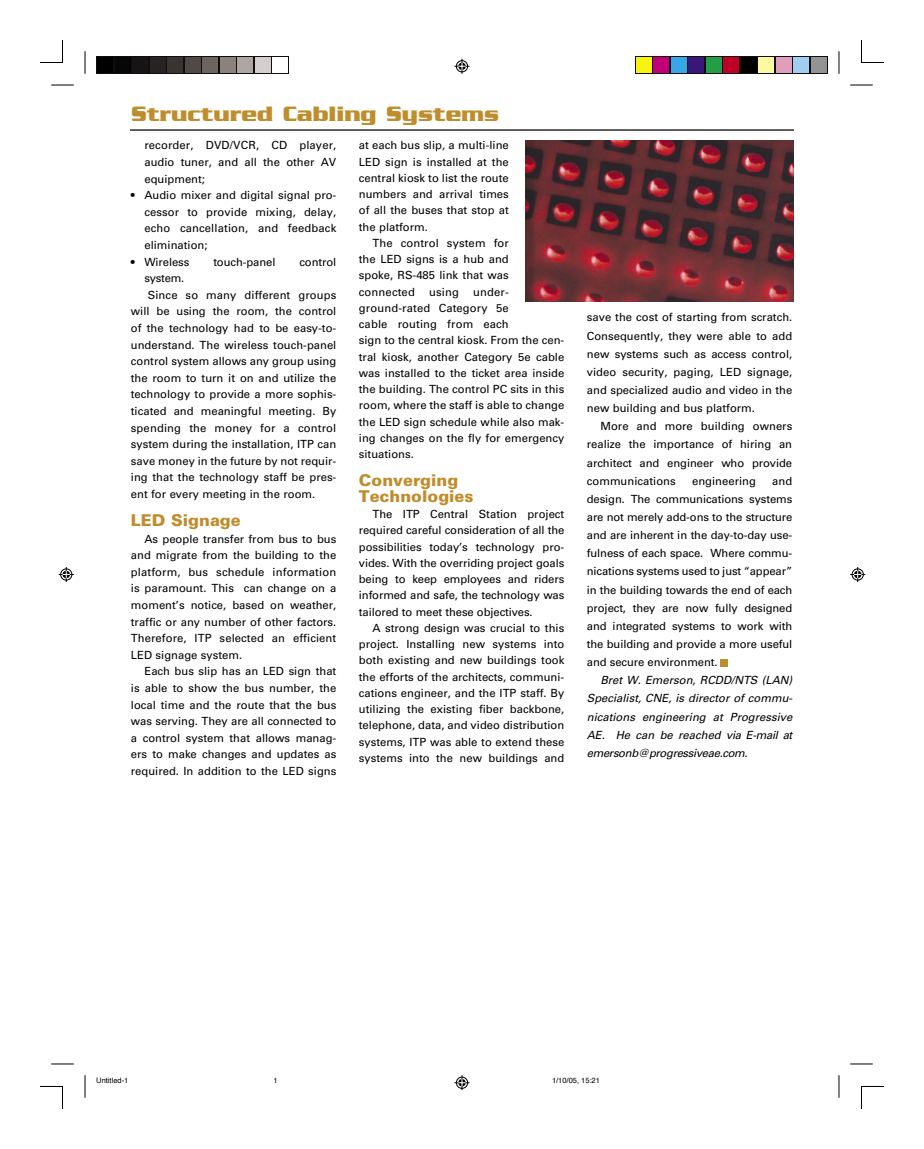
<style>
.page{position:relative;width:924px;height:1149px;background:#fff}
.page>*{position:absolute;margin:0;border:0;box-sizing:border-box;transform-origin:0 0}
.t1{font:700 22.5px "Serpentine";color:#c08d2d}
.Subhead_1_-_2004{font:900 16.25px/16.2px "Univers";color:#c08d2d}
.Body_2004{font:11.25px/16.2px "Univers";color:#000;text-align:justify}
.Body_2004-2{font:italic 11.25px/18.1px "Univers";letter-spacing:-.03em;color:#000;text-align:justify}
.t2{font:7.5px "Helvetica";color:#000}
</style>
<div class="page">
<div style="left:721px;top:659px;width:7px;height:7px;background:#c08d2d"></div>
<img style="left:526px;top:140px;width:268px;height:162px">
<hr style="left:130px;top:129px;width:664px;height:2px;background:#000">
<svg style="left:96px;top:56px;width:193px;height:18px"></svg>
<div style="left:98px;top:58px;width:14px;height:14px;background:#000"></div>
<div style="left:115px;top:58px;width:15px;height:14px;background:#060606"></div>
<div style="left:132px;top:58px;width:16px;height:14px;background:#171414"></div>
<div style="left:150px;top:58px;width:15px;height:14px;background:#272322"></div>
<div style="left:168px;top:58px;width:14px;height:14px;background:#3a3431"></div>
<div style="left:185px;top:58px;width:15px;height:14px;background:#514945"></div>
<div style="left:202px;top:58px;width:16px;height:14px;background:#6c645f"></div>
<div style="left:220px;top:58px;width:15px;height:14px;background:#8a827d"></div>
<div style="left:238px;top:58px;width:14px;height:14px;background:#aea7a1"></div>
<div style="left:255px;top:58px;width:15px;height:14px;background:#d4cfcc"></div>
<div style="left:272px;top:58px;width:16px;height:14px;background:#fff"></div>
<svg style="left:635px;top:56px;width:193px;height:18px"></svg>
<div style="left:636px;top:58px;width:15px;height:14px;background:#f7f410"></div>
<div style="left:654px;top:58px;width:15px;height:14px;background:#c10077"></div>
<div style="left:671px;top:58px;width:15px;height:14px;background:#36a7e9"></div>
<div style="left:689px;top:58px;width:15px;height:14px;background:#381778"></div>
<div style="left:706px;top:58px;width:15px;height:14px;background:#239e46"></div>
<div style="left:724px;top:58px;width:15px;height:14px;background:#be0027"></div>
<div style="left:741px;top:58px;width:15px;height:14px;background:#000"></div>
<div style="left:759px;top:58px;width:15px;height:14px;background:#fdf9a0"></div>
<div style="left:776px;top:58px;width:15px;height:14px;background:#e09eba"></div>
<div style="left:794px;top:58px;width:15px;height:14px;background:#a1cdf2"></div>
<div style="left:811px;top:58px;width:15px;height:14px;background:#939393"></div>
<svg style="left:85px;top:51px;width:1px;height:23px"></svg>
<svg style="left:51px;top:85px;width:23px;height:1px"></svg>
<svg style="left:839px;top:51px;width:1px;height:23px"></svg>
<svg style="left:850px;top:85px;width:22px;height:1px"></svg>
<svg style="left:85px;top:1075px;width:1px;height:23px"></svg>
<svg style="left:51px;top:1064px;width:23px;height:1px"></svg>
<svg style="left:839px;top:1075px;width:1px;height:23px"></svg>
<svg style="left:850px;top:1064px;width:22px;height:1px"></svg>
<svg style="left:40px;top:40px;width:23px;height:23px"></svg>
<svg style="left:861px;top:40px;width:23px;height:23px"></svg>
<svg style="left:40px;top:1086px;width:23px;height:23px"></svg>
<svg style="left:861px;top:1086px;width:23px;height:23px"></svg>
<svg style="left:454px;top:59px;width:15px;height:15px"></svg>
<svg style="left:454px;top:1075px;width:15px;height:15px"></svg>
<svg style="left:59px;top:567px;width:15px;height:15px"></svg>
<svg style="left:850px;top:567px;width:15px;height:15px"></svg>
<p class="t1" style="left:131px;top:101px;width:369px">Structured Cabling Systems</p>
<p class="Body_2004" style="left:144px;top:137px;width:193px;line-height:16.6px">recorder, DVD/VCR, CD player, audio tuner, and all the other AV equipment;</p>
<p class="Body_2004" style="left:144px;top:187px;width:193px;line-height:16.6px;text-indent:-13px">• Audio mixer and digital signal pro&shy;cessor to provide mixing, delay, echo cancellation, and feedback elimination;</p>
<p class="Body_2004" style="left:131px;top:253px;width:60px">• Wireless</p>
<p class="Body_2004" style="left:213px;top:253px;width:64px">touch-panel</p>
<p class="Body_2004" style="left:299px;top:253px;width:38px">control</p>
<p class="Body_2004" style="left:144px;top:270px;width:41px">system.</p>
<p class="Body_2004" style="left:131px;top:287px;width:207px;line-height:16.6px;text-indent:17px">Since so many different groups will be using the room, the control of the technology had to be easy-to&shy;understand. The wireless touch-panel control system allows any group using the room to turn it on and utilize the technology to provide a more sophis&shy;ticated and meaningful meeting. By spending the money for a control system during the installation, ITP can save money in the future by not requir&shy;ing that the technology staff be pres&shy;ent for every meeting in the room.</p>
<p class="Subhead_1_-_2004" style="left:131px;top:512px;width:111px">LED Signage</p>
<p class="Body_2004" style="left:131px;top:530px;width:207px;line-height:16.6px;text-indent:14px">As people transfer from bus to bus and migrate from the building to the platform, bus schedule information is paramount. This can change on a moment’s notice, based on weather, traffic or any number of other factors.<br>Therefore, ITP selected an efficient LED signage system.</p>
<p class="Body_2004" style="left:131px;top:663px;width:207px;line-height:16.6px;text-indent:14px">Each bus slip has an LED sign that is able to show the bus number, the local time and the route that the bus was serving. They are all connected to a control system that allows manag&shy;ers to make changes and updates as required. In addition to the LED signs</p>
<p class="Body_2004" style="left:359px;top:137px;width:151px">at each bus slip, a multi-line LED sign is installed at the central kiosk to list the route numbers and arrival times of all the buses that stop at the platform.</p>
<p class="Body_2004" style="left:359px;top:235px;width:151px;text-indent:14px">The control system for the LED signs is a hub and spoke, RS-485 link that was connected</p>
<p class="Body_2004" style="left:359px;top:284px;width:207px;text-align:left;text-indent:114px">under&shy;ground-rated Category 5e<br>cable routing from each<br>sign to the central kiosk. From the cen&shy;tral kiosk, another Category 5e cable was installed to the ticket area inside the building. The control PC sits in this room, where the staff is able to change the LED sign schedule while also mak&shy;ing changes on the fly for emergency situations.</p>
<p class="Subhead_1_-_2004" style="left:359px;top:471px;width:116px">Converging<br>Technologies</p>
<p class="Body_2004" style="left:359px;top:506px;width:207px;text-indent:14px">The ITP Central Station project required careful consideration of all the possibilities today’s technology pro&shy;vides. With the overriding project goals being to keep employees and riders informed and safe, the technology was tailored to meet these objectives.</p>
<p class="Body_2004" style="left:359px;top:620px;width:207px;text-indent:14px">A strong design was crucial to this project. Installing new systems into both existing and new buildings took the efforts of the architects, communi&shy;cations engineer, and the ITP staff. By utilizing the existing fiber backbone, telephone, data, and video distribution systems, ITP was able to extend these systems into the new buildings and</p>
<p class="Body_2004" style="left:429px;top:284px;width:31px">using</p>
<p class="Body_2004" style="left:587px;top:308px;width:207px;line-height:18.1px">save the cost of starting from scratch.<br>Consequently, they were able to add new systems such as access control, video security, paging, LED signage, and specialized audio and video in the new building and bus platform.</p>
<p class="Body_2004" style="left:587px;top:417px;width:207px;line-height:18.1px;text-indent:14px">More and more building owners realize the importance of hiring an architect and engineer who provide communications</p>
<p class="Body_2004" style="left:587px;top:472px;width:207px;line-height:18.1px;text-indent:185px">and design. The communications systems are not merely add-ons to the structure and are inherent in the day-to-day use&shy;fulness of each space. Where commu&shy;nications systems used to just “appear” in the building towards the end of each project, they are now fully designed and integrated systems to work with the building and provide a more useful and secure environment.</p>
<p class="Body_2004-2" style="left:587px;top:671px;width:207px;text-indent:14px">Bret W. Emerson, RCDD/NTS (LAN)<br>Specialist, CNE, is director of commu&shy;nications engineering at Progressive AE. He can be reached via E-mail at emersonb@progressiveae.com.</p>
<p class="Body_2004" style="left:692px;top:473px;width:65px">engineering</p>
<p class="t2" style="left:96px;top:1075px;width:34px">Untitled-1</p>
<p class="t2" style="left:273px;top:1075px;width:6px">1</p>
<p class="t2" style="left:552px;top:1075px;width:49px">1/10/05, 15:21</p>
</div>
